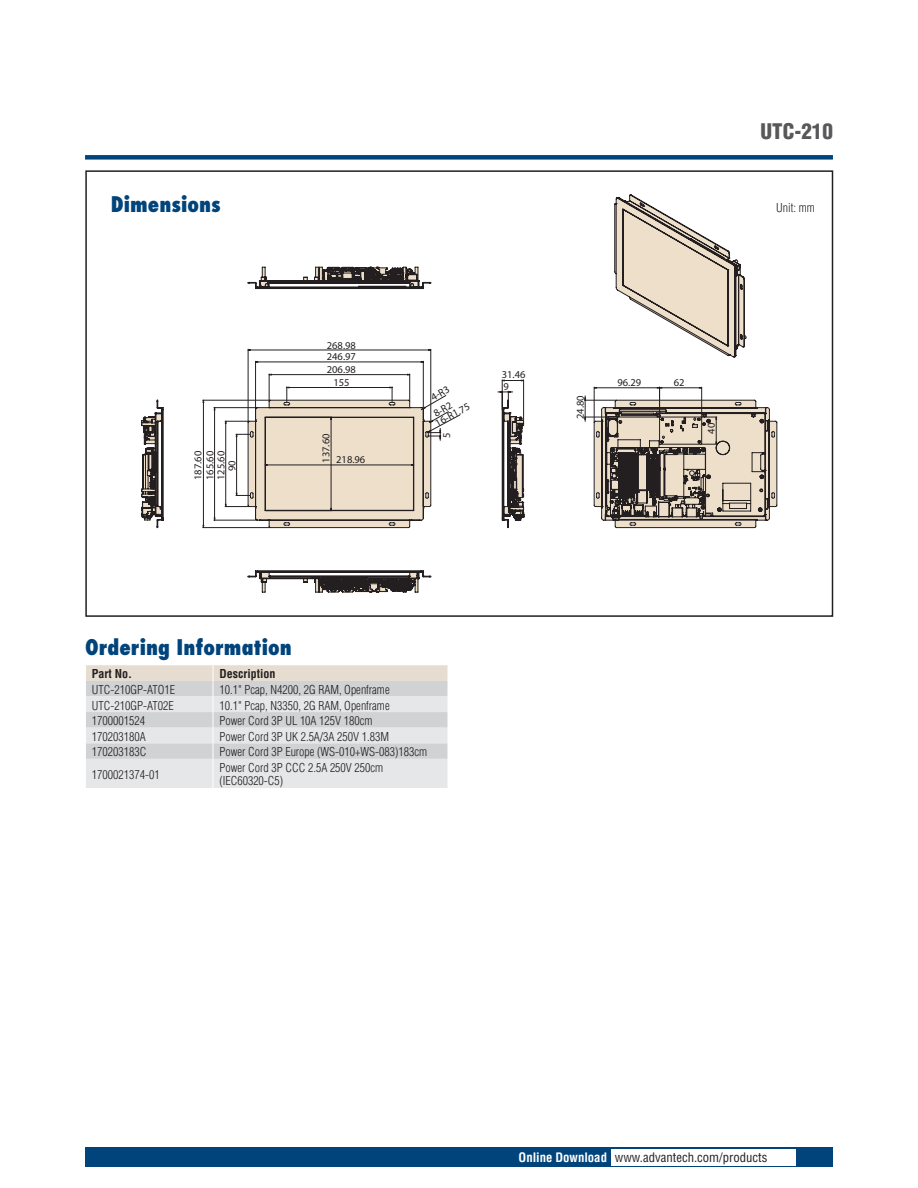
<style>
.page{position:relative;width:918px;height:1188px;background:#fff}
.page>*{position:absolute;margin:0;border:0;box-sizing:border-box;transform-origin:0 0}
.t1{font:800 condensed 21px "Futura";color:#00447b}
.t2{font:900 condensed 21px "Helvetica";color:#57585a}
.t3{font:condensed 12.75px "Helvetica";color:#231f20}
.t4{font:300 condensed 12px/13.5px "Helvetica";color:#231f20}
.t5{font:700 condensed 12px "Helvetica";color:#231f20}
.t6{font:10.5px/12.3px "Myriad Pro";color:#231f20;text-align:justify}
.s1{font-weight:700;color:#fff}
</style>
<div class="page">
<div style="left:85px;top:155px;width:748px;height:5px;background:#00447b"></div>
<div style="left:85px;top:1147px;width:748px;height:20px;background:#00447b"></div>
<div style="left:611px;top:1149px;width:184px;height:16px;background:#fff"></div>
<div style="left:85px;top:170px;width:748px;height:447px;border:2px solid #231f20"></div>
<svg style="left:247px;top:266px;width:185px;height:23px"></svg>
<svg style="left:203px;top:349px;width:321px;height:179px"></svg>
<svg style="left:141px;top:399px;width:23px;height:129px"></svg>
<svg style="left:247px;top:570px;width:185px;height:23px"></svg>
<hr style="left:594px;top:387px;width:66px;height:1px;background:#231f20">
<hr style="left:594px;top:387px;width:1px;height:35px;background:#231f20">
<hr style="left:584px;top:417px;width:76px;height:1px;background:#231f20">
<hr style="left:584px;top:400px;width:32px;height:1px;background:#231f20">
<hr style="left:659px;top:387px;width:1px;height:30px;background:#231f20">
<hr style="left:701px;top:387px;width:1px;height:30px;background:#231f20">
<hr style="left:660px;top:387px;width:42px;height:1px;background:#231f20">
<svg style="left:584px;top:396px;width:2px;height:25px"></svg>
<svg style="left:593px;top:399px;width:185px;height:129px;background:#ada396"></svg>
<svg style="left:614px;top:194px;width:133px;height:164px"></svg>
<svg style="left:86px;top:665px;width:362px;height:123px;background:#dedede"></svg>
<h1 class="t2" style="left:761px;top:119px;width:74px">UTC-210</h1>
<h1 class="t1" style="left:111px;top:191px;width:111px">Dimensions</h1>
<p class="t4" style="left:776px;top:201px;width:40px">Unit: mm</p>
<p class="t6" style="left:192px;top:480px;width:31px;line-height:11.6px;rotate:-90deg">187.60<br>165.60<br>125.60</p>
<p class="t6" style="left:226px;top:471px;width:12px;rotate:-90deg">90</p>
<p class="t6" style="left:327px;top:339px;width:31px">268.98<br>246.97<br>206.98</p>
<p class="t6" style="left:333px;top:376px;width:18px">155</p>
<p class="t6" style="left:320px;top:463px;width:31px;rotate:-90deg">137.60</p>
<p class="t6" style="left:336px;top:454px;width:31px">218.96</p>
<p class="t6" style="left:423px;top:394px;width:27px;line-height:15.3px;text-align:center;rotate:-30deg">4-R3<br>8-R2</p>
<p class="t6" style="left:433px;top:418px;width:39px;rotate:-28deg">16-R1.75</p>
<p class="t6" style="left:440px;top:438px;width:7px;rotate:-90deg">5</p>
<p class="t6" style="left:502px;top:368px;width:25px">31.46</p>
<p class="t6" style="left:503px;top:380px;width:7px">9</p>
<p class="t6" style="left:574px;top:419px;width:25px;rotate:-90deg">24.80</p>
<p class="t6" style="left:617px;top:377px;width:25px">96.29</p>
<p class="t6" style="left:674px;top:377px;width:12px">62</p>
<p class="t6" style="left:705px;top:434px;width:12px;rotate:-90deg">40</p>
<h1 class="t1" style="left:85px;top:634px;width:208px">Ordering Information</h1>
<p class="t5" style="left:92px;top:667px;width:42px">Part No.</p>
<p class="t5" style="left:219px;top:667px;width:57px">Description</p>
<p class="t4" style="left:92px;top:683px;width:85px">UTC-210GP-ATO1E</p>
<p class="t4" style="left:219px;top:683px;width:172px">10.1" Pcap, N4200, 2G RAM, Openframe</p>
<p class="t4" style="left:92px;top:698px;width:83px">UTC-210GP-AT02E</p>
<p class="t4" style="left:219px;top:698px;width:172px">10.1" Pcap, N3350, 2G RAM, Openframe</p>
<p class="t4" style="left:92px;top:714px;width:55px">1700001524</p>
<p class="t4" style="left:219px;top:714px;width:155px">Power Cord 3P UL 10A 125V 180cm</p>
<p class="t4" style="left:92px;top:730px;width:55px">170203180A</p>
<p class="t4" style="left:219px;top:730px;width:171px">Power Cord 3P UK 2.5A/3A 250V 1.83M</p>
<p class="t4" style="left:92px;top:745px;width:56px">170203183C</p>
<p class="t4" style="left:219px;top:745px;width:209px">Power Cord 3P Europe (WS-010+WS-083)183cm</p>
<p class="t4" style="left:92px;top:767px;width:69px">1700021374-01</p>
<p class="t4" style="left:219px;top:761px;width:165px">Power Cord 3P CCC 2.5A 250V 250cm (IEC60320-C5)</p>
<p class="t3" style="left:519px;top:1150px;width:250px"><span class="s1">Online Download</span> www.advantech.com/products</p>
</div>
